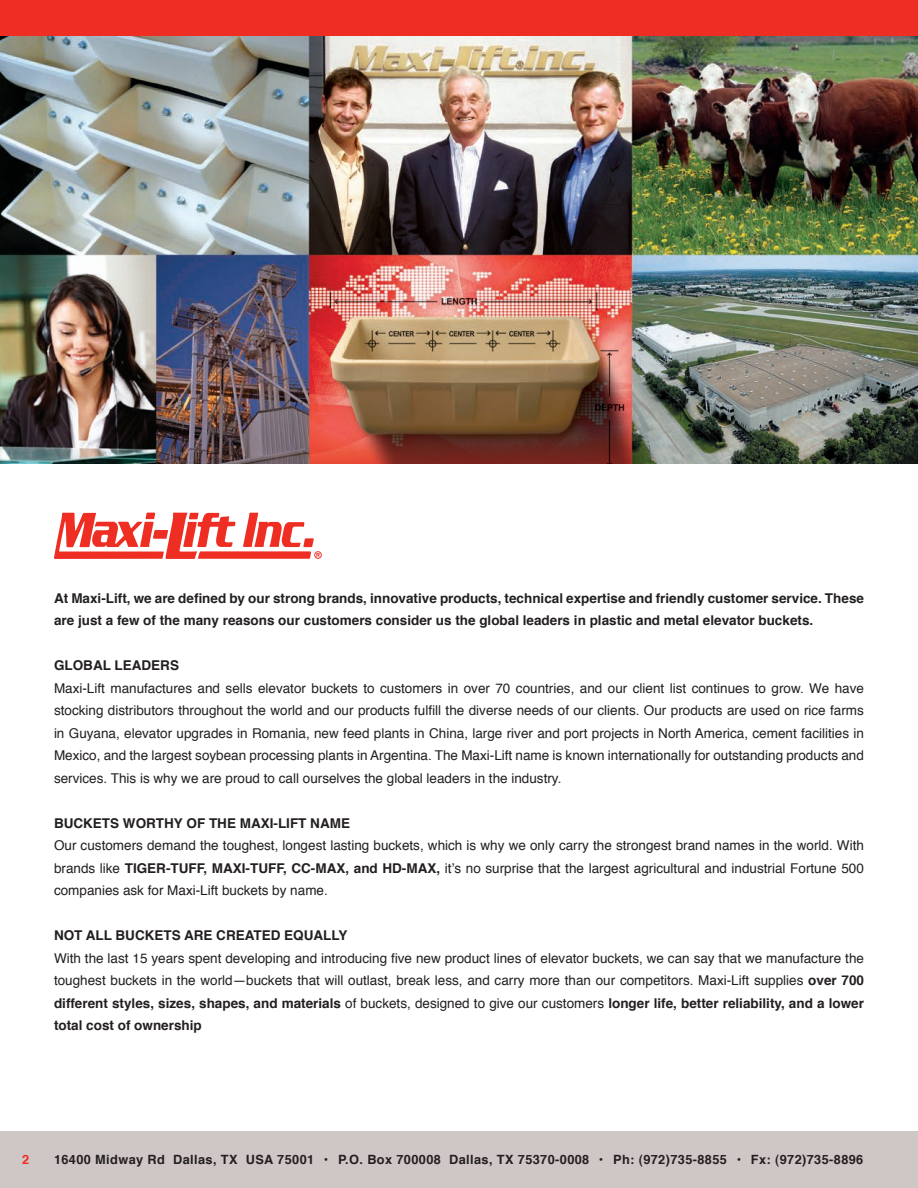
<style>
.page{position:relative;width:918px;height:1188px;background:#fff}
.page>*{position:absolute;margin:0;border:0;box-sizing:border-box;transform-origin:0 0}
.t1{font:13.5px/22.5px "Helvetica";color:#231f20;text-align:justify}
.t2{font:700 13.5px/22.5px "Helvetica";color:#231f20}
.t3{font:700 12.75px "Helvetica";letter-spacing:.03em;color:#231f20}
.t4{font:700 12.75px "Helvetica";color:#ee2e22}
.s1{font-weight:700}
</style>
<div class="page">
<img style="left:0;top:35px;width:918px;height:429px">
<svg style="left:54px;top:512px;width:268px;height:47px"></svg>
<div style="left:0;top:0;width:918px;height:35px;background:#ee2e22"></div>
<div style="left:0;top:1132px;width:918px;height:56px;background:#cec7c5"></div>
<p class="t2" style="left:54px;top:587px;width:812px">At Maxi-Lift, we are defined by our strong brands, innovative products, technical expertise and friendly customer service. These are just a few of the many reasons our customers consider us the global leaders in plastic and metal elevator buckets.</p>
<p class="t2" style="left:54px;top:654px;width:127px">GLOBAL LEADERS</p>
<p class="t1" style="left:54px;top:677px;width:812px">Maxi-Lift manufactures and sells elevator buckets to customers in over 70 countries, and our client list continues to grow. We have stocking distributors throughout the world and our products fulfill the diverse needs of our clients. Our products are used on rice farms in Guyana, elevator upgrades in Romania, new feed plants in China, large river and port projects in North America, cement facilities in Mexico, and the largest soybean processing plants in Argentina. The Maxi-Lift name is known internationally for outstanding products and services. This is why we are proud to call ourselves the global leaders in the industry.</p>
<p class="t2" style="left:54px;top:812px;width:298px">BUCKETS WORTHY OF THE MAXI-LIFT NAME</p>
<p class="t1" style="left:54px;top:835px;width:811px">Our customers demand the toughest, longest lasting buckets, which is why we only carry the strongest brand names in the world. With brands like <span class="s1">TIGER-TUFF, MAXI-TUFF, CC-MAX, and HD-MAX,</span> it’s no surprise that the largest agricultural and industrial Fortune 500 companies ask for Maxi-Lift buckets by name.</p>
<p class="t2" style="left:54px;top:924px;width:295px">NOT ALL BUCKETS ARE CREATED EQUALLY</p>
<p class="t1" style="left:54px;top:947px;width:812px">With the last 15 years spent developing and introducing five new product lines of elevator buckets, we can say that we manufacture the toughest buckets in the world—buckets that will outlast, break less, and carry more than our competitors. Maxi-Lift supplies <span class="s1">over 700 different styles, sizes, shapes, and materials</span> of buckets, designed to give our customers <span class="s1">longer life, better reliability, and a lower total cost of ownership</span></p>
<p class="t4" style="left:22px;top:1149px;width:9px">2</p>
<p class="t3" style="left:54px;top:1149px;width:811px">16400 Midway Rd Dallas, TX USA 75001 • P.O. Box 700008 Dallas, TX 75370-0008 • Ph: (972)735-8855 • Fx: (972)735-8896</p>
</div>
